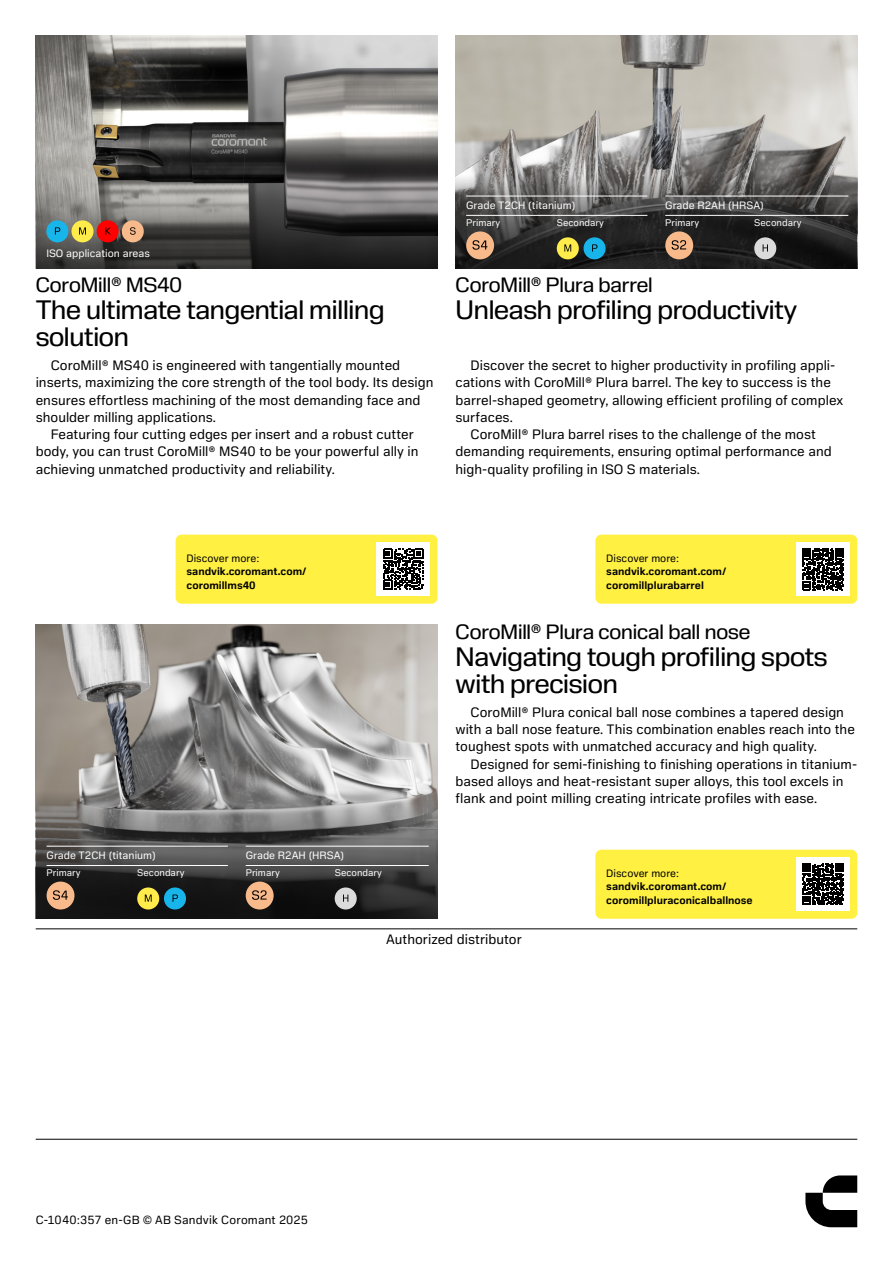
<style>
.page{position:relative;width:893px;height:1263px;background:#fff}
.page>*{position:absolute;margin:0;border:0;box-sizing:border-box;transform-origin:0 0}
.Header_4{font:27px/27px "Sandvik Sans Headline";letter-spacing:-.01em;color:#000}
.Header_4-2{font:21px "Sandvik Sans Headline";letter-spacing:-.005em;color:#000}
.Body_1{font:13.8px/17.2px "Sandvik Sans Text";color:#000}
.Body_page_footer_text{font:12px "Sandvik Sans Text";letter-spacing:.015em;color:#000}
.Paragraph_Style_5{font:700 10.8px/13.8px "Sandvik Sans Text";color:#000}
.Body_2_-_Tables{font:10.8px "Sandvik Sans Text";color:#fff}
.Body_2_-_Tables-2{font:9.75px "Sandvik Sans Text";color:#fff}
.s1{font-weight:400}
</style>
<div class="page">
<img style="left:36px;top:36px;width:402px;height:139px">
<svg style="left:36px;top:175px;width:402px;height:93px;background:#565554"></svg>
<img style="left:36px;top:624px;width:402px;height:167px">
<img style="left:455px;top:36px;width:402px;height:139px">
<svg style="left:455px;top:175px;width:402px;height:93px;background:#40403f"></svg>
<svg style="left:805px;top:1175px;width:52px;height:52px"></svg>
<hr style="left:36px;top:928px;width:821px;height:1px;background:#000">
<hr style="left:36px;top:1139px;width:821px;height:1px;background:#000">
<div style="left:595px;top:535px;width:262px;height:69px;background:#fff042;border-radius:6px"></div>
<div style="left:595px;top:850px;width:262px;height:69px;background:#fff042;border-radius:6px"></div>
<div style="left:176px;top:535px;width:262px;height:69px;background:#fff042;border-radius:6px"></div>
<div style="left:97px;top:220px;width:22px;height:22px;background:#f00;border-radius:50%"></div>
<svg style="left:105px;top:227px;width:6px;height:8px"></svg>
<div style="left:122px;top:220px;width:22px;height:22px;background:#f8ba8b;border-radius:50%"></div>
<svg style="left:130px;top:227px;width:6px;height:8px"></svg>
<div style="left:46px;top:220px;width:22px;height:22px;background:#18b5eb;border-radius:50%"></div>
<svg style="left:55px;top:227px;width:5px;height:8px"></svg>
<div style="left:584px;top:237px;width:22px;height:22px;background:#18b5eb;border-radius:50%"></div>
<svg style="left:592px;top:244px;width:5px;height:8px"></svg>
<div style="left:71px;top:220px;width:23px;height:22px;background:#ffeb49;border-radius:50%"></div>
<svg style="left:79px;top:227px;width:7px;height:8px"></svg>
<div style="left:557px;top:237px;width:22px;height:22px;background:#ffeb49;border-radius:50%"></div>
<svg style="left:564px;top:244px;width:7px;height:8px"></svg>
<div style="left:466px;top:231px;width:28px;height:28px;background:#f8ba8b;border-radius:50%"></div>
<svg style="left:472px;top:240px;width:15px;height:10px"></svg>
<div style="left:665px;top:231px;width:28px;height:28px;background:#f8ba8b;border-radius:50%"></div>
<svg style="left:672px;top:240px;width:14px;height:10px"></svg>
<div style="left:754px;top:237px;width:22px;height:22px;background:#dbdbdb;border-radius:50%"></div>
<svg style="left:763px;top:244px;width:5px;height:8px"></svg>
<hr style="left:466px;top:196px;width:181px;height:1px;background:#fff">
<hr style="left:466px;top:215px;width:181px;height:1px;background:#fff">
<hr style="left:665px;top:196px;width:183px;height:1px;background:#fff">
<hr style="left:665px;top:215px;width:183px;height:1px;background:#fff">
<svg style="left:36px;top:791px;width:402px;height:128px;background:#515150"></svg>
<div style="left:164px;top:887px;width:22px;height:22px;background:#18b5eb;border-radius:50%"></div>
<svg style="left:173px;top:894px;width:5px;height:8px"></svg>
<div style="left:137px;top:887px;width:22px;height:22px;background:#ffeb49;border-radius:50%"></div>
<svg style="left:145px;top:894px;width:7px;height:8px"></svg>
<div style="left:47px;top:881px;width:28px;height:28px;background:#f8ba8b;border-radius:50%"></div>
<svg style="left:53px;top:890px;width:15px;height:10px"></svg>
<div style="left:246px;top:881px;width:28px;height:28px;background:#f8ba8b;border-radius:50%"></div>
<svg style="left:252px;top:890px;width:15px;height:10px"></svg>
<div style="left:335px;top:887px;width:22px;height:22px;background:#dbdbdb;border-radius:50%"></div>
<svg style="left:343px;top:894px;width:5px;height:8px"></svg>
<div style="left:377px;top:543px;width:53px;height:53px;background:#fff"></div>
<svg style="left:383px;top:549px;width:41px;height:41px"></svg>
<div style="left:796px;top:543px;width:54px;height:53px;background:#fff"></div>
<svg style="left:802px;top:548px;width:42px;height:42px"></svg>
<div style="left:796px;top:857px;width:54px;height:53px;background:#fff"></div>
<svg style="left:802px;top:863px;width:42px;height:42px"></svg>
<hr style="left:47px;top:846px;width:181px;height:1px;background:#fff">
<hr style="left:47px;top:865px;width:181px;height:1px;background:#fff">
<hr style="left:246px;top:846px;width:183px;height:1px;background:#fff">
<hr style="left:246px;top:865px;width:183px;height:1px;background:#fff">
<p class="Body_2_-_Tables" style="left:46px;top:247px;width:105px">ISO application areas</p>
<p class="Header_4-2" style="left:36px;top:272px;width:148px">CoroMill® MS40</p>
<p class="Header_4" style="left:36px;top:296px;width:350px">The ultimate tangential milling solution</p>
<p class="Body_1" style="left:36px;top:356px;width:399px;text-indent:15px">CoroMill® MS40 is engineered with tangentially mounted inserts, maximizing the core strength of the tool body. Its design ensures effortless machining of the most demanding face and shoulder milling applications.</p>
<p class="Body_1" style="left:36px;top:425px;width:384px;text-indent:15px">Featuring four cutting edges per insert and a robust cutter body, you can trust CoroMill® MS40 to be your powerful ally in achieving unmatched productivity and reliability.</p>
<p class="Body_2_-_Tables" style="left:466px;top:199px;width:111px">Grade T2CH (titanium)</p>
<p class="Body_2_-_Tables-2" style="left:466px;top:217px;width:36px">Primary</p>
<p class="Body_2_-_Tables-2" style="left:557px;top:217px;width:49px">Secondary</p>
<p class="Body_2_-_Tables-2" style="left:665px;top:217px;width:36px">Primary</p>
<p class="Body_2_-_Tables-2" style="left:754px;top:217px;width:49px">Secondary</p>
<p class="Body_2_-_Tables" style="left:665px;top:199px;width:100px">Grade R2AH (HRSA)</p>
<p class="Header_4-2" style="left:455px;top:272px;width:199px">CoroMill® Plura barrel</p>
<p class="Header_4" style="left:455px;top:296px;width:343px">Unleash profiling productivity</p>
<p class="Body_1" style="left:455px;top:356px;width:389px;text-indent:15px">Discover the secret to higher productivity in profiling appli&shy;cations with CoroMill® Plura barrel. The key to success is the barrel-shaped geometry, allowing efficient profiling of complex surfaces.</p>
<p class="Body_1" style="left:455px;top:425px;width:378px;text-indent:15px">CoroMill® Plura barrel rises to the challenge of the most demanding requirements, ensuring optimal performance and high-quality profiling in ISO S materials.</p>
<p class="Paragraph_Style_5" style="left:186px;top:551px;width:122px"><span class="s1">Discover more: </span>sandvik.coromant.com/ coromillms40</p>
<p class="Body_2_-_Tables" style="left:47px;top:849px;width:111px">Grade T2CH (titanium)</p>
<p class="Body_2_-_Tables-2" style="left:47px;top:867px;width:36px">Primary</p>
<p class="Body_2_-_Tables-2" style="left:137px;top:867px;width:49px">Secondary</p>
<p class="Body_2_-_Tables-2" style="left:246px;top:867px;width:36px">Primary</p>
<p class="Body_2_-_Tables-2" style="left:335px;top:867px;width:49px">Secondary</p>
<p class="Body_2_-_Tables" style="left:246px;top:849px;width:100px">Grade R2AH (HRSA)</p>
<p class="Paragraph_Style_5" style="left:606px;top:551px;width:122px"><span class="s1">Discover more: </span>sandvik.coromant.com/ coromillplurabarrel</p>
<p class="Header_4-2" style="left:455px;top:619px;width:296px">CoroMill® Plura conical ball nose</p>
<p class="Header_4" style="left:455px;top:642px;width:374px">Navigating tough profiling spots with precision</p>
<p class="Body_1" style="left:455px;top:703px;width:401px;text-indent:15px">CoroMill® Plura conical ball nose combines a tapered design with a ball nose feature. This combination enables reach into the toughest spots with unmatched accuracy and high quality.</p>
<p class="Body_1" style="left:455px;top:755px;width:403px;text-indent:15px">Designed for semi-finishing to finishing operations in titanium&shy;based alloys and heat-resistant super alloys, this tool excels in flank and point milling creating intricate profiles with ease.</p>
<p class="Paragraph_Style_5" style="left:606px;top:866px;width:148px"><span class="s1">Discover more: </span>sandvik.coromant.com/ coromillpluraconicalballnose</p>
<p class="Body_1" style="left:386px;top:931px;width:137px">Authorized distributor</p>
<p class="Body_page_footer_text" style="left:36px;top:1213px;width:274px">C-1040:357 en-GB © AB Sandvik Coromant 2025</p>
</div>
